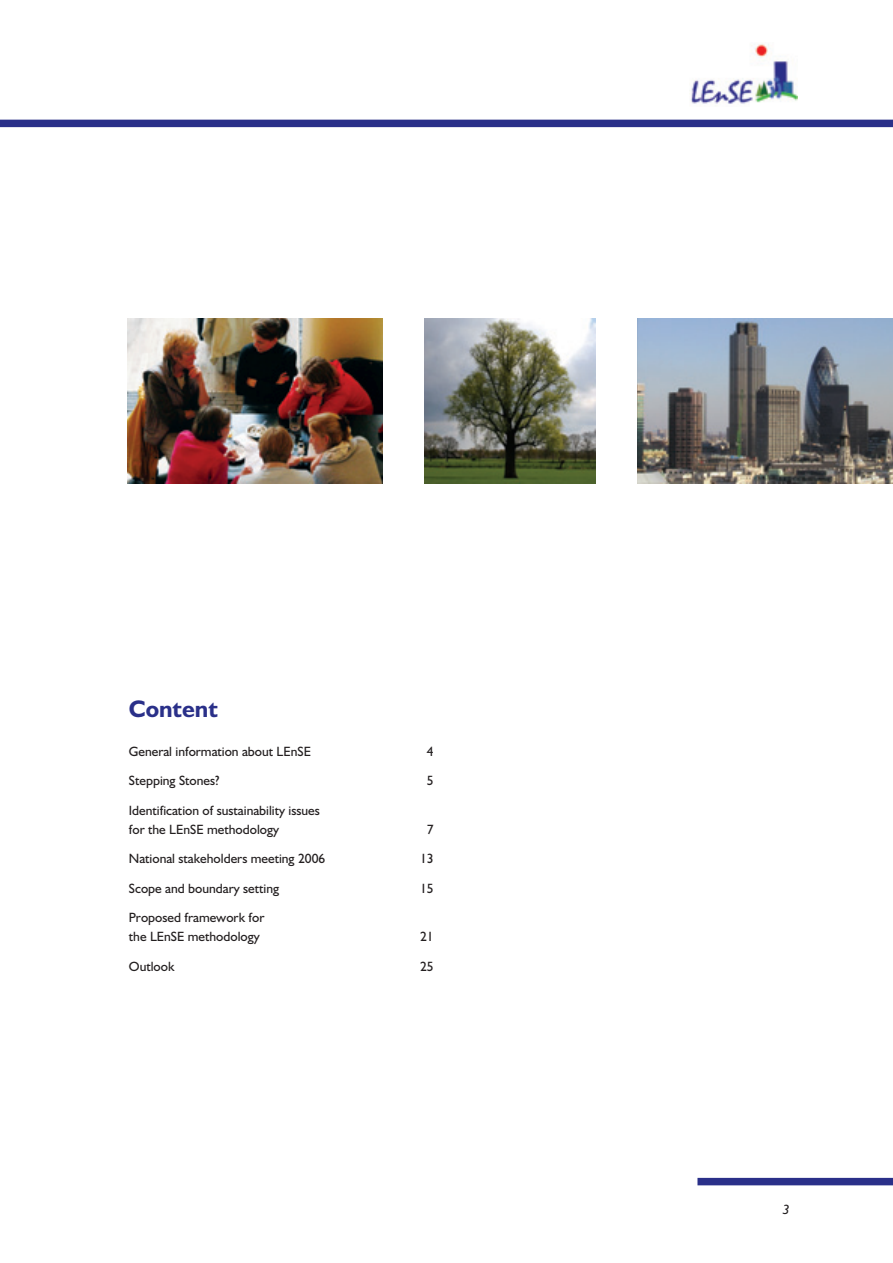
<style>
.page{position:relative;width:893px;height:1263px;background:#fff}
.page>*{position:absolute;margin:0;border:0;box-sizing:border-box;transform-origin:0 0}
.t1{font:700 24px "Humanist 521 BT";color:#2a3089}
.t2{font:13.5px/19.5px "Humanist 521 BT";color:#231f20}
.t3{font:italic 13.5px "Humanist 521 BT";color:#231f20}
</style>
<div class="page">
<div style="left:697px;top:1178px;width:195px;height:7px;background:#2a3089"></div>
<img style="left:689px;top:44px;width:108px;height:60px">
<div style="left:0;top:120px;width:892px;height:7px;background:#2a3089"></div>
<img style="left:637px;top:318px;width:255px;height:165px">
<img style="left:424px;top:318px;width:171px;height:165px">
<img style="left:127px;top:318px;width:255px;height:165px">
<h1 class="t1" style="left:129px;top:701px;width:91px">Content</h1>
<p class="t2" style="left:129px;top:743px;width:184px">General information about LEnSE</p>
<p class="t2" style="left:427px;top:743px;width:8px">4</p>
<p class="t2" style="left:129px;top:773px;width:92px">Stepping Stones?</p>
<p class="t2" style="left:427px;top:773px;width:8px">5</p>
<p class="t2" style="left:129px;top:802px;width:192px">Identification of sustainability issues for the LEnSE methodology</p>
<p class="t2" style="left:427px;top:821px;width:8px">7</p>
<p class="t2" style="left:129px;top:851px;width:198px">National stakeholders meeting 2006</p>
<p class="t2" style="left:420px;top:851px;width:15px">13</p>
<p class="t2" style="left:129px;top:880px;width:152px">Scope and boundary setting</p>
<p class="t2" style="left:420px;top:880px;width:15px">15</p>
<p class="t2" style="left:129px;top:909px;width:137px">Proposed framework for the LEnSE methodology</p>
<p class="t2" style="left:420px;top:929px;width:15px">21</p>
<p class="t2" style="left:129px;top:958px;width:47px">Outlook</p>
<p class="t2" style="left:420px;top:958px;width:15px">25</p>
<p class="t3" style="left:782px;top:1204px;width:8px">3</p>
</div>
